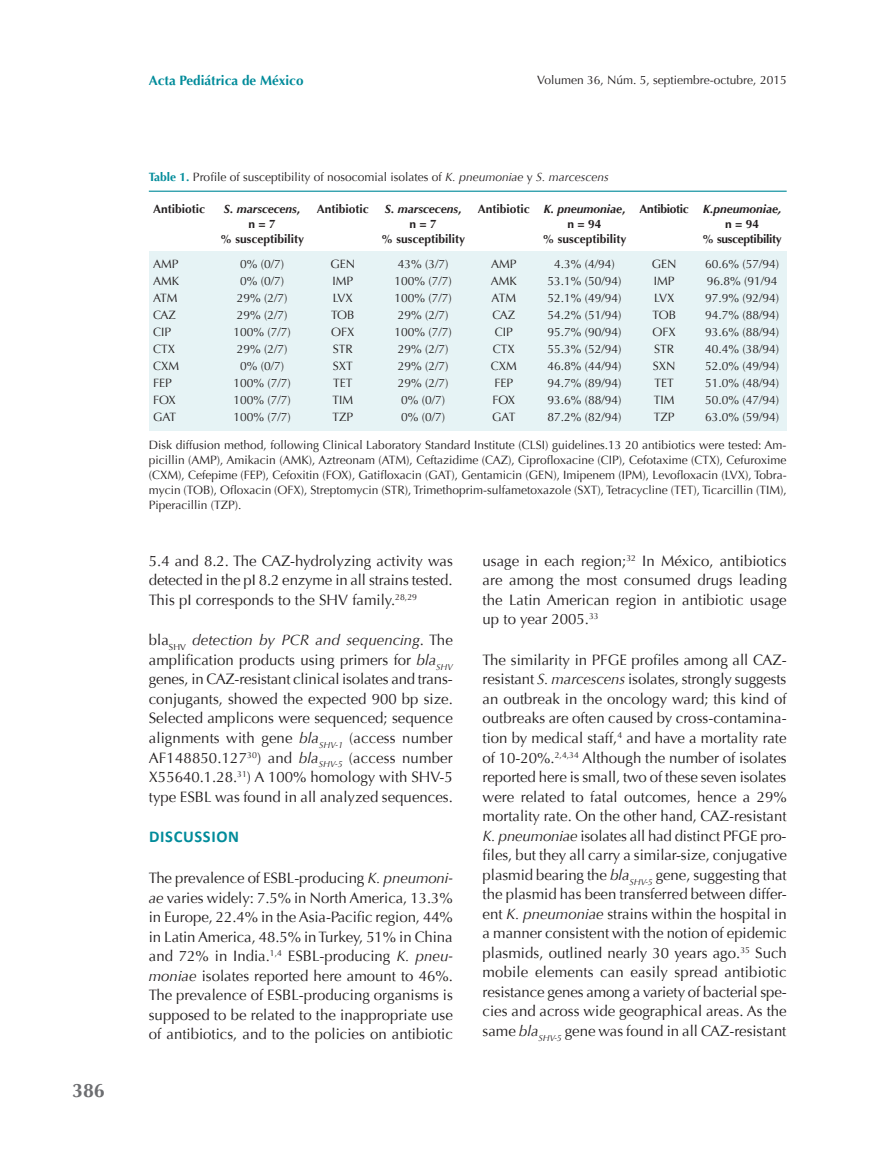
<style>
.page{position:relative;width:893px;height:1149px;background:#fff}
.page>*{position:absolute;margin:0;border:0;box-sizing:border-box;transform-origin:0 0}
.t1{font:700 19.5px "Optima";color:#6c6d70}
.t2{font:700 16.5px "Calibri";letter-spacing:.04em;color:#008b9a}
.t3{font:15px/19.5px "Optima";color:#231f20;text-align:justify}
.t4{font:700 13.5px "Optima";color:#008b9a}
.t5{font:12px/15px "Optima";color:#231f20;text-align:justify}
.t6{font:700 12px/15px "Optima";color:#231f20;text-align:center}
.t7{font:italic 700 12px "Optima";color:#231f20}
.t8{font:700 12px "Optima";letter-spacing:-.025em;color:#231f20}
.s1{font-weight:700;color:#008b9a}
.s2{font-style:italic}
.s3{font-style:normal}
</style>
<div class="page">
<div style="left:149px;top:251px;width:638px;height:179px;background:#e6f3f5"></div>
<hr style="left:149px;top:190px;width:638px;height:2px;background:#008b9a">
<h1 class="t1" style="left:72px;top:1079px;width:34px">386</h1>
<p class="t4" style="left:149px;top:73px;width:156px">Acta Pediátrica de México</p>
<p class="t5" style="left:537px;top:72px;width:251px">Volumen 36, Núm. 5, septiembre-octubre, 2015</p>
<p class="t5" style="left:149px;top:170px;width:461px"><span class="s1">Table 1.</span> Profile of susceptibility of nosocomial isolates of <span class="s2">K. pneumoniae</span> y <span class="s2">S. marcescens</span></p>
<p class="t6" style="left:153px;top:202px;width:54px">Antibiotic</p>
<p class="t6" style="left:220px;top:202px;width:86px"><span class="s2">S. marscecens</span>, n = 7<br>% susceptibility</p>
<p class="t6" style="left:317px;top:202px;width:54px">Antibiotic</p>
<p class="t6" style="left:381px;top:202px;width:86px"><span class="s2">S. marscecens</span>, n = 7<br>% susceptibility</p>
<p class="t7" style="left:478px;top:202px;width:149px"><span class="s3">Antibiotic</span> K. pneumoniae<span class="s3">,</span></p>
<p class="t6" style="left:567px;top:217px;width:35px">n = 94</p>
<p class="t6" style="left:542px;top:232px;width:86px">% susceptibility</p>
<p class="t7" style="left:640px;top:202px;width:143px"><span class="s3">Antibiotic</span> K.pneumoniae,</p>
<p class="t6" style="left:725px;top:217px;width:35px">n = 94</p>
<p class="t8" style="left:702px;top:232px;width:81px">% susceptibility</p>
<p class="t5" style="left:153px;top:256px;width:27px">AMP</p>
<p class="t5" style="left:240px;top:256px;width:46px">0% (0/7)</p>
<p class="t5" style="left:330px;top:256px;width:26px">GEN</p>
<p class="t5" style="left:398px;top:256px;width:52px">43% (3/7)</p>
<p class="t5" style="left:491px;top:256px;width:27px">AMP</p>
<p class="t5" style="left:554px;top:256px;width:62px">4.3% (4/94)</p>
<p class="t5" style="left:652px;top:256px;width:26px">GEN</p>
<p class="t5" style="left:705px;top:256px;width:76px">60.6% (57/94)</p>
<p class="t5" style="left:153px;top:273px;width:28px">AMK</p>
<p class="t5" style="left:240px;top:273px;width:46px">0% (0/7)</p>
<p class="t5" style="left:332px;top:273px;width:22px">IMP</p>
<p class="t5" style="left:394px;top:273px;width:59px">100% (7/7)</p>
<p class="t5" style="left:491px;top:273px;width:28px">AMK</p>
<p class="t5" style="left:547px;top:273px;width:76px">53.1% (50/94)</p>
<p class="t5" style="left:654px;top:273px;width:22px">IMP</p>
<p class="t5" style="left:707px;top:273px;width:72px">96.8% (91/94</p>
<p class="t5" style="left:153px;top:290px;width:26px">ATM</p>
<p class="t5" style="left:237px;top:290px;width:52px">29% (2/7)</p>
<p class="t5" style="left:333px;top:290px;width:22px">LVX</p>
<p class="t5" style="left:394px;top:290px;width:59px">100% (7/7)</p>
<p class="t5" style="left:492px;top:290px;width:26px">ATM</p>
<p class="t5" style="left:547px;top:290px;width:76px">52.1% (49/94)</p>
<p class="t5" style="left:654px;top:290px;width:22px">LVX</p>
<p class="t5" style="left:705px;top:290px;width:76px">97.9% (92/94)</p>
<p class="t5" style="left:153px;top:307px;width:24px">CAZ</p>
<p class="t5" style="left:237px;top:307px;width:52px">29% (2/7)</p>
<p class="t5" style="left:331px;top:307px;width:25px">TOB</p>
<p class="t5" style="left:398px;top:307px;width:52px">29% (2/7)</p>
<p class="t5" style="left:492px;top:307px;width:24px">CAZ</p>
<p class="t5" style="left:547px;top:307px;width:76px">54.2% (51/94)</p>
<p class="t5" style="left:652px;top:307px;width:25px">TOB</p>
<p class="t5" style="left:705px;top:307px;width:76px">94.7% (88/94)</p>
<p class="t5" style="left:153px;top:324px;width:20px">CIP</p>
<p class="t5" style="left:233px;top:324px;width:59px">100% (7/7)</p>
<p class="t5" style="left:331px;top:324px;width:25px">OFX</p>
<p class="t5" style="left:394px;top:324px;width:59px">100% (7/7)</p>
<p class="t5" style="left:495px;top:324px;width:20px">CIP</p>
<p class="t5" style="left:547px;top:324px;width:76px">95.7% (90/94)</p>
<p class="t5" style="left:653px;top:324px;width:25px">OFX</p>
<p class="t5" style="left:705px;top:324px;width:76px">93.6% (88/94)</p>
<p class="t5" style="left:153px;top:341px;width:24px">CTX</p>
<p class="t5" style="left:237px;top:341px;width:52px">29% (2/7)</p>
<p class="t5" style="left:333px;top:341px;width:22px">STR</p>
<p class="t5" style="left:398px;top:341px;width:52px">29% (2/7)</p>
<p class="t5" style="left:493px;top:341px;width:24px">CTX</p>
<p class="t5" style="left:547px;top:341px;width:76px">55.3% (52/94)</p>
<p class="t5" style="left:654px;top:341px;width:22px">STR</p>
<p class="t5" style="left:705px;top:341px;width:76px">40.4% (38/94)</p>
<p class="t5" style="left:153px;top:358px;width:28px">CXM</p>
<p class="t5" style="left:240px;top:358px;width:46px">0% (0/7)</p>
<p class="t5" style="left:333px;top:358px;width:22px">SXT</p>
<p class="t5" style="left:398px;top:358px;width:52px">29% (2/7)</p>
<p class="t5" style="left:491px;top:358px;width:28px">CXM</p>
<p class="t5" style="left:547px;top:358px;width:76px">46.8% (44/94)</p>
<p class="t5" style="left:653px;top:358px;width:24px">SXN</p>
<p class="t5" style="left:705px;top:358px;width:76px">52.0% (49/94)</p>
<p class="t5" style="left:153px;top:375px;width:20px">FEP</p>
<p class="t5" style="left:233px;top:375px;width:59px">100% (7/7)</p>
<p class="t5" style="left:333px;top:375px;width:21px">TET</p>
<p class="t5" style="left:398px;top:375px;width:52px">29% (2/7)</p>
<p class="t5" style="left:494px;top:375px;width:20px">FEP</p>
<p class="t5" style="left:547px;top:375px;width:76px">94.7% (89/94)</p>
<p class="t5" style="left:655px;top:375px;width:21px">TET</p>
<p class="t5" style="left:705px;top:375px;width:76px">51.0% (48/94)</p>
<p class="t5" style="left:153px;top:392px;width:24px">FOX</p>
<p class="t5" style="left:233px;top:392px;width:59px">100% (7/7)</p>
<p class="t5" style="left:332px;top:392px;width:22px">TIM</p>
<p class="t5" style="left:401px;top:392px;width:46px">0% (0/7)</p>
<p class="t5" style="left:492px;top:392px;width:24px">FOX</p>
<p class="t5" style="left:547px;top:392px;width:76px">93.6% (88/94)</p>
<p class="t5" style="left:654px;top:392px;width:22px">TIM</p>
<p class="t5" style="left:705px;top:392px;width:76px">50.0% (47/94)</p>
<p class="t5" style="left:153px;top:409px;width:25px">GAT</p>
<p class="t5" style="left:233px;top:409px;width:59px">100% (7/7)</p>
<p class="t5" style="left:332px;top:409px;width:22px">TZP</p>
<p class="t5" style="left:401px;top:409px;width:46px">0% (0/7)</p>
<p class="t5" style="left:492px;top:409px;width:25px">GAT</p>
<p class="t5" style="left:547px;top:409px;width:76px">87.2% (82/94)</p>
<p class="t5" style="left:654px;top:409px;width:22px">TZP</p>
<p class="t5" style="left:705px;top:409px;width:76px">63.0% (59/94)</p>
<p class="t5" style="left:149px;top:437px;width:639px">Disk diffusion method, following Clinical Laboratory Standard Institute (CLSI) guidelines.13 20 antibiotics were tested: Am&shy;picillin (AMP), Amikacin (AMK), Aztreonam (ATM), Ceftazidime (CAZ), Ciprofloxacine (CIP), Cefotaxime (CTX), Cefuroxime (CXM), Cefepime (FEP), Cefoxitin (FOX), Gatifloxacin (GAT), Gentamicin (GEN), Imipenem (IPM), Levofloxacin (LVX), Tobra&shy;mycin (TOB), Ofloxacin (OFX), Streptomycin (STR), Trimethoprim-sulfametoxazole (SXT), Tetracycline (TET), Ticarcillin (TIM), Piperacillin (TZP).</p>
<p class="t3" style="left:149px;top:550px;width:306px">5.4 and 8.2. The CAZ-hydrolyzing activity was detected in the pI 8.2 enzyme in all strains tested.<br>This pI corresponds to the SHV family.<sup>28,29</sup></p>
<p class="t3" style="left:149px;top:630px;width:306px">bla<sub>SHV</sub> <span class="s2">detection by PCR and sequencing</span>. The amplification products using primers for <span class="s2">bla</span><sub>SHV </sub>genes, in CAZ-resistant clinical isolates and trans&shy;conjugants, showed the expected 900 bp size.<br>Selected amplicons were sequenced; sequence alignments with gene <span class="s2">bla</span><sub>SHV-1</sub> (access number AF148850.127<sup>30</sup>) and <span class="s2">bla</span><sub>SHV-5</sub> (access number X55640.1.28.<sup>31</sup>) A 100% homology with SHV-5 type ESBL was found in all analyzed sequences.</p>
<p class="t2" style="left:149px;top:826px;width:91px">DISCUSSION</p>
<p class="t3" style="left:149px;top:868px;width:306px">The prevalence of ESBL-producing <span class="s2">K. pneumoni&shy;ae</span> varies widely: 7.5% in North America, 13.3% in Europe, 22.4% in the Asia-Pacific region, 44% in Latin America, 48.5% in Turkey, 51% in China and 72% in India.<sup>1,4</sup> ESBL-producing <span class="s2">K. pneu&shy;moniae</span> isolates reported here amount to 46%.<br>The prevalence of ESBL-producing organisms is supposed to be related to the inappropriate use of antibiotics, and to the policies on antibiotic</p>
<p class="t3" style="left:483px;top:550px;width:306px">usage in each region;<sup>32</sup> In México, antibiotics are among the most consumed drugs leading the Latin American region in antibiotic usage up to year 2005.<sup>33</sup></p>
<p class="t3" style="left:483px;top:650px;width:306px">The similarity in PFGE profiles among all CAZ&shy;resistant <span class="s2">S. marcescens</span> isolates, strongly suggests an outbreak in the oncology ward; this kind of outbreaks are often caused by cross-contamina&shy;tion by medical staff,<sup>4</sup> and have a mortality rate of 10-20%.<sup>2,4,34</sup> Although the number of isolates reported here is small, two of these seven isolates were related to fatal outcomes, hence a 29% mortality rate. On the other hand, CAZ-resistant <span class="s2">K. pneumoniae</span> isolates all had distinct PFGE pro&shy;files, but they all carry a similar-size, conjugative plasmid bearing the <span class="s2">bla</span><sub>SHV-5</sub> gene, suggesting that the plasmid has been transferred between differ&shy;ent <span class="s2">K. pneumoniae</span> strains within the hospital in a manner consistent with the notion of epidemic plasmids, outlined nearly 30 years ago.<sup>35</sup> Such mobile elements can easily spread antibiotic resistance genes among a variety of bacterial spe&shy;cies and across wide geographical areas. As the same <span class="s2">bla</span><sub>SHV-5</sub> gene was found in all CAZ-resistant</p>
</div>
